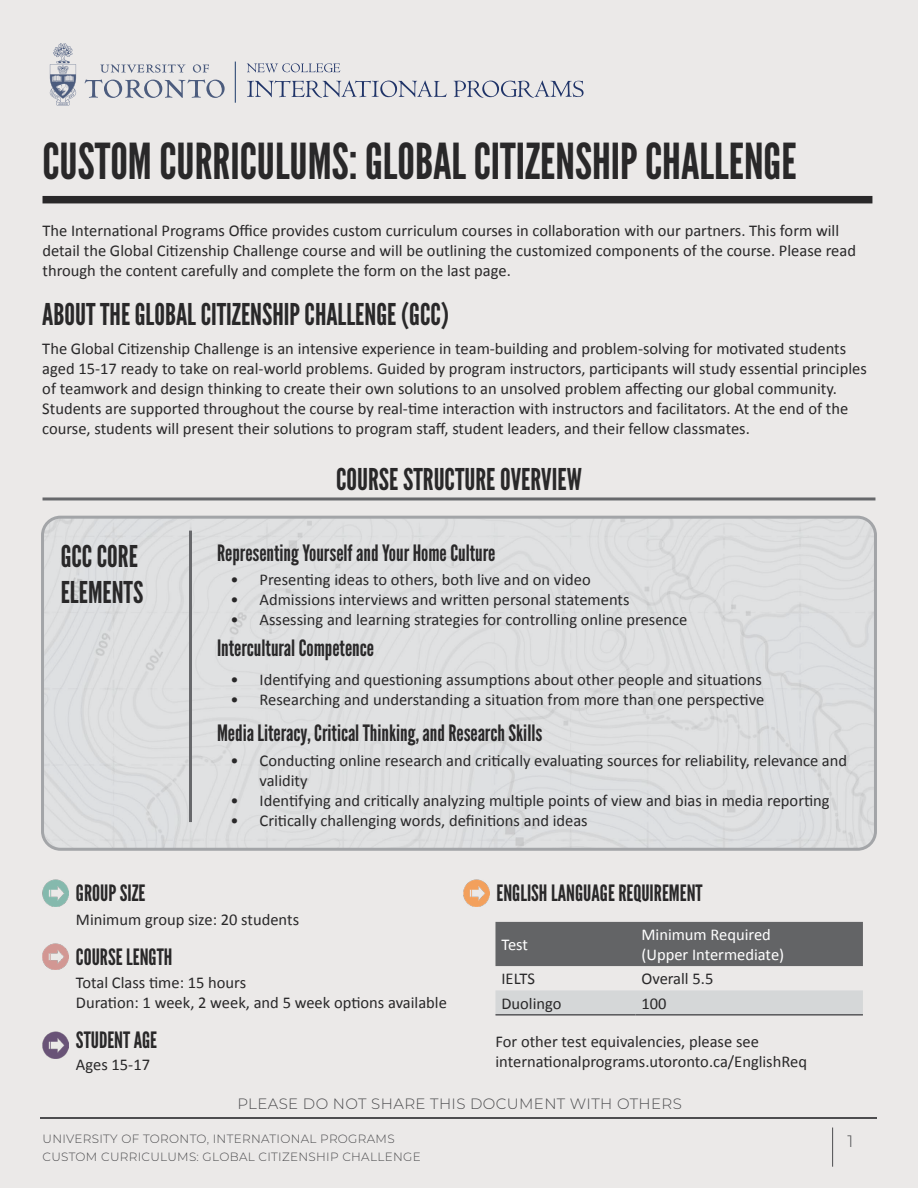
<style>
.page{position:relative;width:918px;height:1188px;background:#ebe9e8}
.page>*{position:absolute;margin:0;border:0;box-sizing:border-box;transform-origin:0 0}
.t1{font:49.5px "League Gothic";color:#292829}
.t2{font:30px/36px "League Gothic";color:#292829}
.t3{font:22.5px "League Gothic";color:#292829}
.t4{font:16.5px/19.8px "Calibri";color:#292829}
.t5{font:16.5px/19.8px "Calibri";color:#fff}
.t6{font:300 16.5px "Montserrat";color:#4d4d4f}
.t7{font:300 15px "Montserrat";letter-spacing:.025em;color:#4d4d4f}
.t8{font:300 12px/18px "Montserrat";letter-spacing:.025em;color:#4d4d4f}
</style>
<div class="page">
<hr style="left:40px;top:1117px;width:837px;height:2px;background:#4d4d4f">
<hr style="left:832px;top:1128px;width:1px;height:39px;background:#4d4d4f">
<img style="left:45px;top:520px;width:828px;height:327px">
<div style="left:41px;top:516px;width:836px;height:335px;border:3px solid #a3a5a8;border-radius:18px"></div>
<svg style="left:85px;top:64px;width:140px;height:34px"></svg>
<svg style="left:49px;top:43px;width:28px;height:63px"></svg>
<svg style="left:247px;top:63px;width:93px;height:10px"></svg>
<svg style="left:247px;top:80px;width:200px;height:18px"></svg>
<svg style="left:454px;top:81px;width:130px;height:17px"></svg>
<hr style="left:235px;top:62px;width:1px;height:41px;background:#1c3a6a">
<div style="left:43px;top:196px;width:829px;height:7px;background:#292829"></div>
<hr style="left:43px;top:497px;width:832px;height:3px;background:#67686b">
<hr style="left:189px;top:531px;width:3px;height:291px;background:#67686b">
<div style="left:495px;top:922px;width:368px;height:44px;background:#636466"></div>
<div style="left:495px;top:990px;width:368px;height:24px;background:#d5d7d8"></div>
<hr style="left:495px;top:1014px;width:140px;height:2px;background:#565659">
<hr style="left:635px;top:1014px;width:228px;height:2px;background:#565659">
<img style="left:43px;top:1032px;width:26px;height:26px">
<img style="left:43px;top:943px;width:26px;height:27px">
<img style="left:463px;top:880px;width:27px;height:26px">
<img style="left:43px;top:880px;width:26px;height:26px">
<h1 class="t1" style="left:43px;top:132px;width:756px">CUSTOM CURRICULUMS: GLOBAL CITIZENSHIP CHALLENGE</h1>
<p class="t4" style="left:43px;top:221px;width:815px">The International Programs Office provides custom curriculum courses in collaboration with our partners. This form will detail the Global Citizenship Challenge course and will be outlining the customized components of the course. Please read through the content carefully and complete the form on the last page.</p>
<h2 class="t2" style="left:42px;top:296px;width:408px">ABOUT THE GLOBAL CITIZENSHIP CHALLENGE (GCC)</h2>
<p class="t4" style="left:42px;top:339px;width:826px">The Global Citizenship Challenge is an intensive experience in team-building and problem-solving for motivated students aged 15-17 ready to take on real-world problems. Guided by program instructors, participants will study essential principles of teamwork and design thinking to create their own solutions to an unsolved problem affecting our global community.<br>Students are supported throughout the course by real-time interaction with instructors and facilitators. At the end of the course, students will present their solutions to program staff, student leaders, and their fellow classmates.</p>
<h2 class="t2" style="left:61px;top:538px;width:84px">GCC CORE<br>ELEMENTS</h2>
<h3 class="t3" style="left:76px;top:880px;width:71px">GROUP SIZE</h3>
<h2 class="t2" style="left:336px;top:461px;width:247px">COURSE STRUCTURE OVERVIEW</h2>
<h3 class="t3" style="left:217px;top:540px;width:280px">Representing Yourself and Your Home Culture</h3>
<p class="t4" style="left:231px;top:570px;width:362px">• Presenting ideas to others, both live and on video</p>
<p class="t4" style="left:231px;top:590px;width:401px">• Admissions interviews and written personal statements</p>
<p class="t4" style="left:231px;top:610px;width:458px">• Assessing and learning strategies for controlling online presence</p>
<h3 class="t3" style="left:217px;top:635px;width:159px">Intercultural Competence</h3>
<p class="t4" style="left:231px;top:670px;width:533px">• Identifying and questioning assumptions about other people and situations</p>
<p class="t4" style="left:231px;top:689px;width:535px">• Researching and understanding a situation from more than one perspective</p>
<h3 class="t3" style="left:217px;top:720px;width:327px">Media Literacy, Critical Thinking, and Research Skills</h3>
<p class="t4" style="left:260px;top:751px;width:589px;text-indent:-29px">• Conducting online research and critically evaluating sources for reliability, relevance and validity</p>
<p class="t4" style="left:231px;top:790px;width:601px">• Identifying and critically analyzing multiple points of view and bias in media reporting</p>
<p class="t4" style="left:231px;top:810px;width:359px">• Critically challenging words, definitions and ideas</p>
<h3 class="t3" style="left:497px;top:880px;width:208px">ENGLISH LANGUAGE REQUIREMENT</h3>
<p class="t4" style="left:76px;top:910px;width:225px">Minimum group size: 20 students</p>
<h3 class="t3" style="left:76px;top:943px;width:98px">COURSE LENGTH</h3>
<p class="t4" style="left:76px;top:973px;width:372px">Total Class time: 15 hours<br>Duration: 1 week, 2 week, and 5 week options available</p>
<h3 class="t3" style="left:76px;top:1027px;width:83px">STUDENT AGE</h3>
<p class="t4" style="left:76px;top:1055px;width:76px">Ages 15-17</p>
<p class="t5" style="left:501px;top:935px;width:28px">Test</p>
<p class="t5" style="left:641px;top:925px;width:144px">Minimum Required (Upper Intermediate)</p>
<p class="t4" style="left:501px;top:969px;width:35px">IELTS</p>
<p class="t4" style="left:641px;top:969px;width:73px">Overall 5.5</p>
<p class="t4" style="left:501px;top:993px;width:62px">Duolingo</p>
<p class="t4" style="left:641px;top:993px;width:27px">100</p>
<p class="t4" style="left:495px;top:1032px;width:313px">For other test equivalencies, please see internationalprograms.utoronto.ca/EnglishReq</p>
<p class="t7" style="left:237px;top:1094px;width:446px">PLEASE DO NOT SHARE THIS DOCUMENT WITH OTHERS</p>
<p class="t8" style="left:43px;top:1129px;width:380px">UNIVERSITY OF TORONTO, INTERNATIONAL PROGRAMS<br>CUSTOM CURRICULUMS: GLOBAL CITIZENSHIP CHALLENGE</p>
<p class="t6" style="left:848px;top:1130px;width:7px">1</p>
</div>
